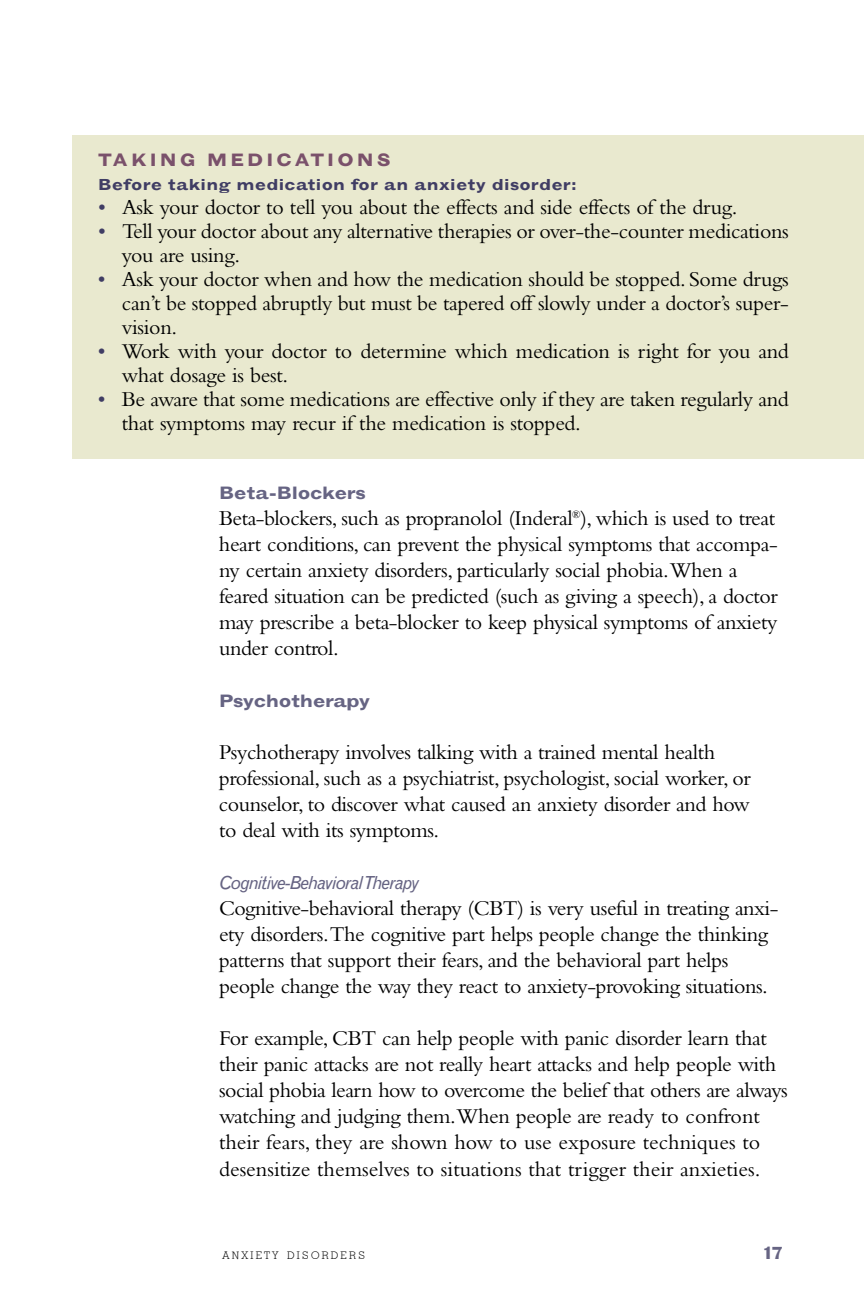
<style>
.page{position:relative;width:864px;height:1296px;background:#fff}
.page>*{position:absolute;margin:0;border:0;box-sizing:border-box;transform-origin:0 0}
.t1{font:22px/26px "Bembo";letter-spacing:-.02em;color:#000}
.t2{font:22px/24px "Bembo";color:#403d64}
.t3{font:700 expanded 18px "Grotesque";letter-spacing:-.02em;color:#666483}
.t4{font:italic 18px "Grotesque";letter-spacing:-.065em;color:#666483}
.t5{font:700 expanded 18px "Grotesque";letter-spacing:.175em;color:#7a516b}
.t6{font:700 expanded 16px "Grotesque";letter-spacing:.015em;color:#403d64}
.t7{font:300 10.4px "Geometric Slab 703 BT";letter-spacing:.21em;color:#000}
</style>
<div class="page">
<div style="left:72px;top:135px;width:792px;height:324px;background:#e9e9cf"></div>
<h3 class="t5" style="left:98px;top:154px;width:294px">TAKING MEDICATIONS</h3>
<h4 class="t6" style="left:98px;top:179px;width:480px">Before taking medication for an anxiety disorder:</h4>
<p class="t1" style="left:122px;top:197px;width:617px">Ask your doctor to tell you about the effects and side effects of the drug.</p>
<p class="t1" style="left:122px;top:222px;width:668px;line-height:24px">Tell your doctor about any alternative therapies or over-the-counter medications you are using.</p>
<p class="t1" style="left:122px;top:270px;width:669px;line-height:24px;text-align:justify">Ask your doctor when and how the medication should be stopped. Some drugs can’t be stopped abruptly but must be tapered off slowly under a doctor’s super&shy;vision.</p>
<p class="t1" style="left:122px;top:342px;width:669px;line-height:24px">Work with your doctor to determine which medication is right for you and what dosage is best.</p>
<p class="t1" style="left:122px;top:390px;width:668px;line-height:24px">Be aware that some medications are effective only if they are taken regularly and that symptoms may recur if the medication is stopped.</p>
<p class="t2" style="left:98px;top:198px;width:9px">• •</p>
<p class="t2" style="left:98px;top:270px;width:9px">•</p>
<p class="t2" style="left:98px;top:330px;width:9px;line-height:48px">• •</p>
<h3 class="t3" style="left:219px;top:487px;width:148px">Beta-Blockers</h3>
<p class="t1" style="left:219px;top:508px;width:560px">Beta-blockers, such as propranolol (Inderal<sup>®</sup>), which is used to treat heart conditions, can prevent the physical symptoms that accompa&shy;ny certain anxiety disorders, particularly social phobia.When a feared situation can be predicted (such as giving a speech), a doctor may prescribe a beta-blocker to keep physical symptoms of anxiety under control.</p>
<h3 class="t3" style="left:219px;top:695px;width:153px">Psychotherapy</h3>
<p class="t1" style="left:219px;top:742px;width:533px">Psychotherapy involves talking with a trained mental health professional, such as a psychiatrist, psychologist, social worker, or counselor, to discover what caused an anxiety disorder and how to deal with its symptoms.</p>
<h4 class="t4" style="left:219px;top:876px;width:202px">Cognitive-BehavioralTherapy</h4>
<p class="t1" style="left:219px;top:898px;width:561px">Cognitive-behavioral therapy (CBT) is very useful in treating anxi&shy;ety disorders.The cognitive part helps people change the thinking patterns that support their fears, and the behavioral part helps people change the way they react to anxiety-provoking situations.</p>
<p class="t1" style="left:219px;top:1028px;width:570px">For example, CBT can help people with panic disorder learn that their panic attacks are not really heart attacks and help people with social phobia learn how to overcome the belief that others are always watching and judging them.When people are ready to confront their fears, they are shown how to use exposure techniques to desensitize themselves to situations that trigger their anxieties.</p>
<p class="t7" style="left:223px;top:1249px;width:144px">ANXIETY DISORDERS</p>
<p class="t3" style="left:763px;top:1246px;width:22px">17</p>
</div>
